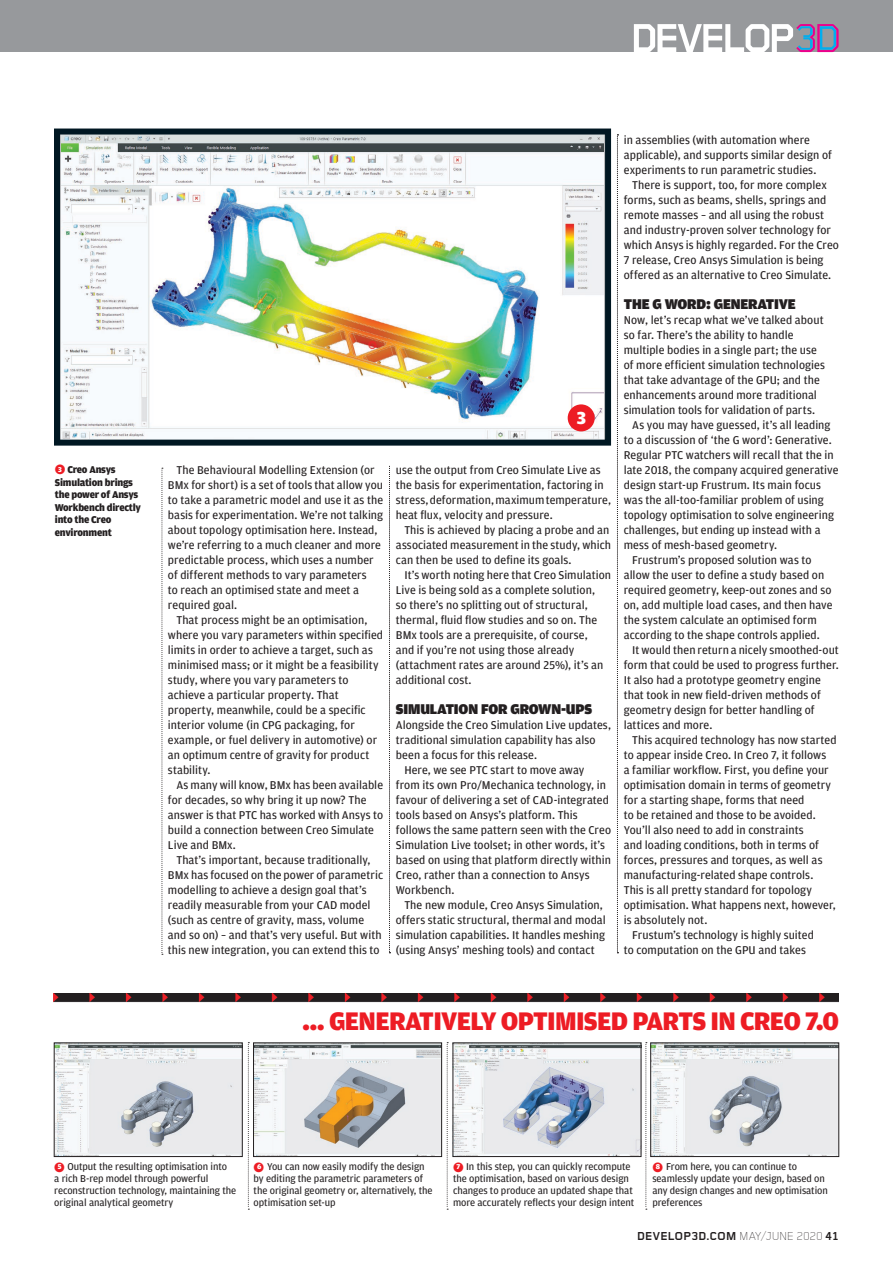
<style>
.page{position:relative;width:893px;height:1263px;background:#fff}
.page>*{position:absolute;margin:0;border:0;box-sizing:border-box;transform-origin:0 0}
.Body_copy_serif__reg{font:900 27px "Amplitude";letter-spacing:-.025em;color:#ed1c24}
.Body_copy_serif__reg-2{font:900 18.45px "Amplitude";color:#fff}
.TW_crosshead{font:700 15px "Amplitude Display";letter-spacing:-.01em;color:#231f20}
.TW_indented_para{font:12px/15px "Amplitude";letter-spacing:.005em;color:#231f20}
.TW_crosshead-2{font:12px/15px "Amplitude";letter-spacing:.005em;color:#231f20}
.TW_no_indent_para{font:12px/15px "Amplitude";color:#231f20}
.t1{font:700 12px "Foundry Gridnik";letter-spacing:-.025em;color:#231f20}
.Body_copy_serif__reg-3{font:10.5px/12px "Amplitude";letter-spacing:-.005em;color:#231f20}
.t2{font:900 10.5px/12.6px "Amplitude";letter-spacing:-.02em;color:#231f20}
.s1{color:#ed1c24}
.s2{font-size:7.5px;color:#fff}
.s3{font-weight:900;font-size:7.5px;color:#fff}
.s4{font-weight:300}
</style>
<div class="page">
<div style="left:0;top:0;width:893px;height:52px;background:#97999c"></div>
<svg style="left:389px;top:465px;width:1px;height:488px"></svg>
<svg style="left:617px;top:134px;width:1px;height:819px"></svg>
<img style="left:54px;top:128px;width:558px;height:318px">
<svg style="left:162px;top:468px;width:1px;height:487px"></svg>
<div style="left:568px;top:404px;width:27px;height:27px;background:#ed1c24;border-radius:50%"></div>
<img style="left:53px;top:993px;width:786px;height:9px">
<img style="left:56px;top:1045px;width:184px;height:110px">
<div style="left:54px;top:1043px;width:188px;height:114px;border:1px solid #231f20"></div>
<img style="left:255px;top:1045px;width:185px;height:110px">
<div style="left:253px;top:1043px;width:189px;height:114px;border:1px solid #231f20"></div>
<img style="left:455px;top:1045px;width:184px;height:110px">
<div style="left:453px;top:1043px;width:188px;height:114px;border:1px solid #231f20"></div>
<svg style="left:248px;top:1042px;width:1px;height:168px"></svg>
<svg style="left:447px;top:1042px;width:1px;height:168px"></svg>
<img style="left:652px;top:1045px;width:185px;height:110px">
<div style="left:650px;top:1043px;width:189px;height:114px;border:1px solid #231f20"></div>
<svg style="left:645px;top:1042px;width:2px;height:168px"></svg>
<svg style="left:634px;top:24px;width:205px;height:28px"></svg>
<p class="t2" style="left:55px;top:463px;width:88px"><span class="s1">●</span><span class="s2">3</span> Creo Ansys<br>Simulation brings the power of Ansys<br>Workbench directly into the Creo environment</p>
<p class="Body_copy_serif__reg-2" style="left:577px;top:408px;width:11px">3</p>
<p class="TW_indented_para" style="left:168px;top:463px;width:217px;text-indent:9px">The Behavioural Modelling Extension (or BMx for short) is a set of tools that allow you to take a parametric model and use it as the basis for experimentation. We’re not talking about topology optimisation here. Instead, we’re referring to a much cleaner and more predictable process, which uses a number of different methods to vary parameters<br>to reach an optimised state and meet a required goal.</p>
<p class="TW_indented_para" style="left:168px;top:613px;width:217px;text-indent:9px">That process might be an optimisation, where you vary parameters within specified limits in order to achieve a target, such as minimised mass; or it might be a feasibility study, where you vary parameters to achieve a particular property. That property, meanwhile, could be a specific interior volume (in CPG packaging, for example, or fuel delivery in automotive) or an optimum centre of gravity for product stability.</p>
<p class="TW_indented_para" style="left:168px;top:778px;width:217px;text-indent:9px">As many will know, BMx has been available for decades, so why bring it up now? The answer is that PTC has worked with Ansys to build a connection between Creo Simulate Live and BMx.</p>
<p class="TW_indented_para" style="left:168px;top:853px;width:217px;text-indent:9px">That’s important, because traditionally, BMx has focused on the power of parametric modelling to achieve a design goal that’s readily measurable from your CAD model (such as centre of gravity, mass, volume and so on) – and that’s very useful. But with this new integration, you can extend this to</p>
<p class="TW_indented_para" style="left:396px;top:463px;width:217px">use the output from Creo Simulate Live as the basis for experimentation, factoring in stress, deformation, maximum temperature, heat flux, velocity and pressure.</p>
<p class="TW_indented_para" style="left:396px;top:523px;width:217px;text-indent:9px">This is achieved by placing a probe and an associated measurement in the study, which can then be used to define its goals.</p>
<p class="TW_indented_para" style="left:396px;top:568px;width:217px;text-indent:9px">It’s worth noting here that Creo Simulation Live is being sold as a complete solution,<br>so there’s no splitting out of structural, thermal, fluid flow studies and so on. The BMx tools are a prerequisite, of course,<br>and if you’re not using those already (attachment rates are around 25%), it’s an additional cost.</p>
<p class="TW_crosshead" style="left:396px;top:701px;width:198px">SIMULATION FOR GROWN-UPS</p>
<p class="TW_no_indent_para" style="left:396px;top:718px;width:217px">Alongside the Creo Simulation Live updates, traditional simulation capability has also been a focus for this release.</p>
<p class="TW_indented_para" style="left:396px;top:763px;width:217px;text-indent:9px">Here, we see PTC start to move away from its own Pro/Mechanica technology, in favour of delivering a set of CAD-integrated tools based on Ansys’s platform. This follows the same pattern seen with the Creo Simulation Live toolset; in other words, it’s based on using that platform directly within Creo, rather than a connection to Ansys Workbench.</p>
<p class="TW_indented_para" style="left:396px;top:898px;width:211px;text-indent:9px">The new module, Creo Ansys Simulation, offers static structural, thermal and modal simulation capabilities. It handles meshing (using Ansys’ meshing tools) and contact</p>
<p class="TW_indented_para" style="left:624px;top:133px;width:210px">in assemblies (with automation where applicable), and supports similar design of experiments to run parametric studies.</p>
<p class="TW_indented_para" style="left:624px;top:178px;width:217px;text-indent:9px">There is support, too, for more complex forms, such as beams, shells, springs and remote masses – and all using the robust and industry-proven solver technology for which Ansys is highly regarded. For the Creo 7 release, Creo Ansys Simulation is being offered as an alternative to Creo Simulate.</p>
<p class="TW_crosshead" style="left:624px;top:296px;width:174px">THE G WORD: GENERATIVE</p>
<p class="TW_crosshead-2" style="left:624px;top:313px;width:203px">Now, let’s recap what we’ve talked about so far. There’s the ability to handle multiple bodies in a single part; the use of more efficient simulation technologies that take advantage of the GPU; and the enhancements around more traditional simulation tools for validation of parts.</p>
<p class="TW_indented_para" style="left:624px;top:418px;width:216px;text-indent:9px">As you may have guessed, it’s all leading to a discussion of ‘the G word’: Generative.<br>Regular PTC watchers will recall that the in late 2018, the company acquired generative design start-up Frustrum. Its main focus was the all-too-familiar problem of using topology optimisation to solve engineering challenges, but ending up instead with a mess of mesh-based geometry.</p>
<p class="TW_indented_para" style="left:624px;top:553px;width:210px;text-indent:9px">Frustrum’s proposed solution was to allow the user to define a study based on required geometry, keep-out zones and so on, add multiple load cases, and then have the system calculate an optimised form according to the shape controls applied.</p>
<p class="TW_indented_para" style="left:624px;top:643px;width:217px;text-indent:9px">It would then return a nicely smoothed-out form that could be used to progress further.<br>It also had a prototype geometry engine that took in new field-driven methods of geometry design for better handling of lattices and more.</p>
<p class="TW_indented_para" style="left:624px;top:733px;width:214px;text-indent:9px">This acquired technology has now started to appear inside Creo. In Creo 7, it follows<br>a familiar workflow. First, you define your optimisation domain in terms of geometry for a starting shape, forms that need<br>to be retained and those to be avoided.<br>You’ll also need to add in constraints<br>and loading conditions, both in terms of forces, pressures and torques, as well as manufacturing-related shape controls.<br>This is all pretty standard for topology optimisation. What happens next, however, is absolutely not.</p>
<p class="TW_indented_para" style="left:624px;top:928px;width:192px;text-indent:9px">Frustum’s technology is highly suited to computation on the GPU and takes</p>
<p class="Body_copy_serif__reg" style="left:302px;top:1006px;width:538px">... GENERATIVELY OPTIMISED PARTS IN CREO 7.0</p>
<p class="Body_copy_serif__reg-3" style="left:54px;top:1161px;width:183px"><span class="s1">●</span><span class="s3">5</span> Output the resulting optimisation into<br>a rich B-rep model through powerful reconstruction technology, maintaining the original analytical geometry</p>
<p class="Body_copy_serif__reg-3" style="left:254px;top:1161px;width:180px"><span class="s1">●</span><span class="s3">6</span> You can now easily modify the design by editing the parametric parameters of the original geometry or, alternatively, the optimisation set-up</p>
<p class="Body_copy_serif__reg-3" style="left:453px;top:1161px;width:183px"><span class="s1">●</span><span class="s3">7</span> In this step, you can quickly recompute the optimisation, based on various design changes to produce an updated shape that more accurately reflects your design intent</p>
<p class="Body_copy_serif__reg-3" style="left:652px;top:1161px;width:177px"><span class="s1">●</span><span class="s3">8</span> From here, you can continue to seamlessly update your design, based on any design changes and new optimisation preferences</p>
<p class="t1" style="left:637px;top:1230px;width:204px">DEVELOP3D.COM <span class="s4">MAY/JUNE 2020</span> 41</p>
</div>
